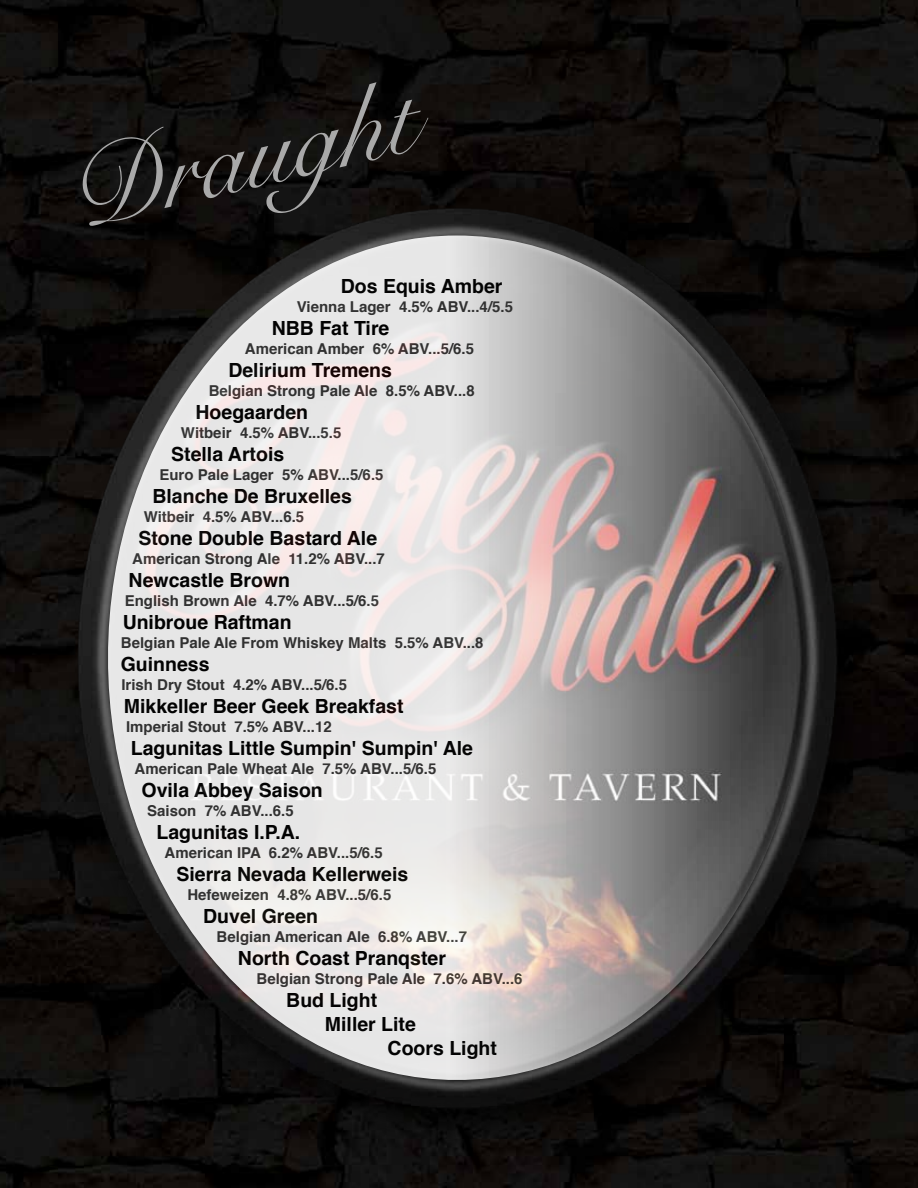
<style>
.page{position:relative;width:918px;height:1188px;background:#fff}
.page>*{position:absolute;margin:0;border:0;box-sizing:border-box;transform-origin:0 0}
.t1{font:108px "Snell Roundhand";color:#a9a9a9}
.t2{font:700 19.5px "Helvetica";color:#000}
.t3{font:700 15px "Helvetica";color:#343434}
</style>
<div class="page">
<img style="left:0;top:0;width:918px;height:1188px">
<img style="left:48px;top:172px;width:824px;height:986px">
<img style="left:106px;top:236px;width:701px;height:846px">
<h1 class="t1" style="left:55px;top:134px;width:355px;rotate:-13deg">Draught</h1>
<h2 class="t2" style="left:341px;top:270px;width:163px">Dos Equis Amber</h2>
<p class="t3" style="left:297px;top:295px;width:218px">Vienna Lager 4.5% ABV...4/5.5</p>
<h2 class="t2" style="left:272px;top:312px;width:119px">NBB Fat Tire</h2>
<p class="t3" style="left:245px;top:337px;width:231px">American Amber 6% ABV...5/6.5</p>
<h2 class="t2" style="left:228px;top:354px;width:165px">Delirium Tremens</h2>
<p class="t3" style="left:209px;top:379px;width:267px">Belgian Strong Pale Ale 8.5% ABV...8</p>
<h2 class="t2" style="left:196px;top:396px;width:114px">Hoegaarden</h2>
<p class="t3" style="left:181px;top:421px;width:162px">Witbeir 4.5% ABV...5.5</p>
<h2 class="t2" style="left:171px;top:438px;width:115px">Stella Artois</h2>
<p class="t3" style="left:159px;top:463px;width:226px">Euro Pale Lager 5% ABV...5/6.5</p>
<h2 class="t2" style="left:152px;top:480px;width:201px">Blanche De Bruxelles</h2>
<p class="t3" style="left:144px;top:505px;width:162px">Witbeir 4.5% ABV...6.5</p>
<h2 class="t2" style="left:138px;top:522px;width:240px">Stone Double Bastard Ale</h2>
<p class="t3" style="left:132px;top:547px;width:254px">American Strong Ale 11.2% ABV...7</p>
<h2 class="t2" style="left:129px;top:564px;width:163px">Newcastle Brown</h2>
<p class="t3" style="left:125px;top:589px;width:256px">English Brown Ale 4.7% ABV...5/6.5</p>
<h2 class="t2" style="left:123px;top:606px;width:171px">Unibroue Raftman</h2>
<p class="t3" style="left:121px;top:631px;width:364px">Belgian Pale Ale From Whiskey Malts 5.5% ABV...8</p>
<h2 class="t2" style="left:121px;top:648px;width:90px">Guinness</h2>
<p class="t3" style="left:121px;top:673px;width:227px">Irish Dry Stout 4.2% ABV...5/6.5</p>
<h2 class="t2" style="left:124px;top:690px;width:281px">Mikkeller Beer Geek Breakfast</h2>
<p class="t3" style="left:126px;top:715px;width:207px">Imperial Stout 7.5% ABV...12</p>
<h2 class="t2" style="left:131px;top:732px;width:344px">Lagunitas Little Sumpin' Sumpin' Ale</h2>
<p class="t3" style="left:135px;top:757px;width:303px">American Pale Wheat Ale 7.5% ABV...5/6.5</p>
<h2 class="t2" style="left:142px;top:774px;width:183px">Ovila Abbey Saison</h2>
<p class="t3" style="left:147px;top:799px;width:148px">Saison 7% ABV...6.5</p>
<h2 class="t2" style="left:156px;top:816px;width:145px">Lagunitas I.P.A.</h2>
<p class="t3" style="left:165px;top:841px;width:220px">American IPA 6.2% ABV...5/6.5</p>
<h2 class="t2" style="left:176px;top:858px;width:233px">Sierra Nevada Kellerweis</h2>
<p class="t3" style="left:187px;top:883px;width:206px">Hefeweizen 4.8% ABV...5/6.5</p>
<h2 class="t2" style="left:203px;top:900px;width:116px">Duvel Green</h2>
<p class="t3" style="left:217px;top:925px;width:252px">Belgian American Ale 6.8% ABV...7</p>
<h2 class="t2" style="left:238px;top:942px;width:210px">North Coast Pranqster</h2>
<p class="t3" style="left:257px;top:967px;width:267px">Belgian Strong Pale Ale 7.6% ABV...6</p>
<h2 class="t2" style="left:286px;top:984px;width:92px">Bud Light</h2>
<h2 class="t2" style="left:325px;top:1008px;width:93px">Miller Lite</h2>
<h2 class="t2" style="left:388px;top:1032px;width:111px">Coors Light</h2>
</div>
